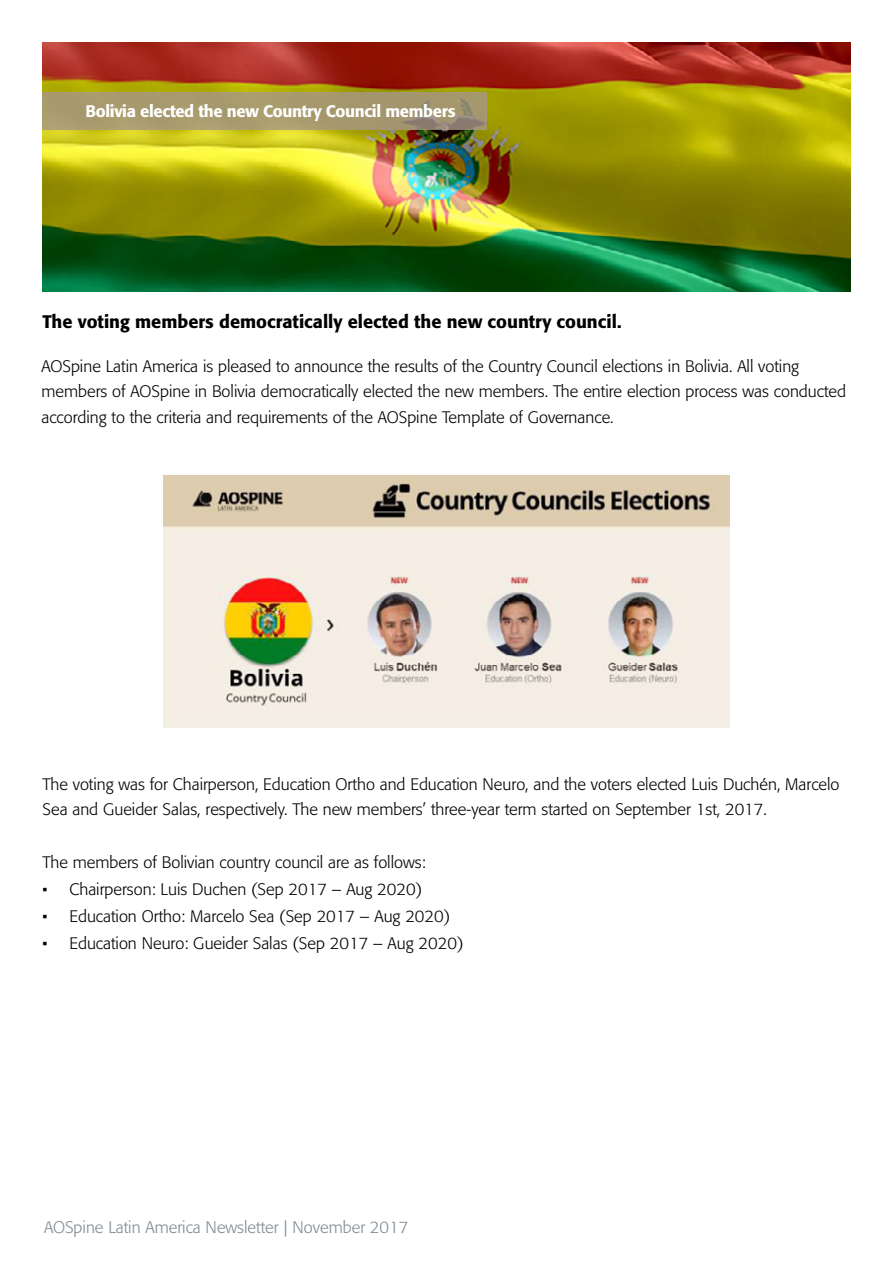
<style>
.page{position:relative;width:893px;height:1263px;background:#fff}
.page>*{position:absolute;margin:0;border:0;box-sizing:border-box;transform-origin:0 0}
.t1{font:500 18px "Formata BQ";color:#000}
.t2{font:300 16.5px/25.5px "Formata BQ";color:#000}
.t3{font:300 16.5px "Formata BQ";color:#808b94}
.t4{font:500 16.5px "Formata BQ";letter-spacing:-.02em;color:#fff}
</style>
<div class="page">
<img style="left:43px;top:43px;width:807px;height:248px">
<img style="left:164px;top:475px;width:565px;height:252px">
<svg style="left:43px;top:92px;width:444px;height:38px;background:#a6986e"></svg>
<p class="t4" style="left:85px;top:101px;width:372px">Bolivia elected the new Country Council members</p>
<p class="t1" style="left:43px;top:311px;width:580px">The voting members democratically elected the new country council.</p>
<p class="t2" style="left:41px;top:353px;width:806px">AOSpine Latin America is pleased to announce the results of the Country Council elections in Bolivia. All voting members of AOSpine in Bolivia democratically elected the new members. The entire election process was conducted according to the criteria and requirements of the AOSpine Template of Governance.</p>
<p class="t2" style="left:43px;top:771px;width:798px">The voting was for Chairperson, Education Ortho and Education Neuro, and the voters elected Luis Duchén, Marcelo<br>Sea and Gueider Salas, respectively. The new members’ three-year term started on September 1st, 2017.</p>
<p class="t2" style="left:43px;top:849px;width:385px">The members of Bolivian country council are as follows:</p>
<p class="t2" style="left:43px;top:876px;width:381px">• Chairperson: Luis Duchen (Sep 2017 – Aug 2020)</p>
<p class="t2" style="left:43px;top:903px;width:409px">• Education Ortho: Marcelo Sea (Sep 2017 – Aug 2020)</p>
<p class="t2" style="left:43px;top:930px;width:423px">• Education Neuro: Gueider Salas (Sep 2017 – Aug 2020)</p>
<p class="t3" style="left:44px;top:1217px;width:366px">AOSpine Latin America Newsletter | November 2017</p>
</div>
